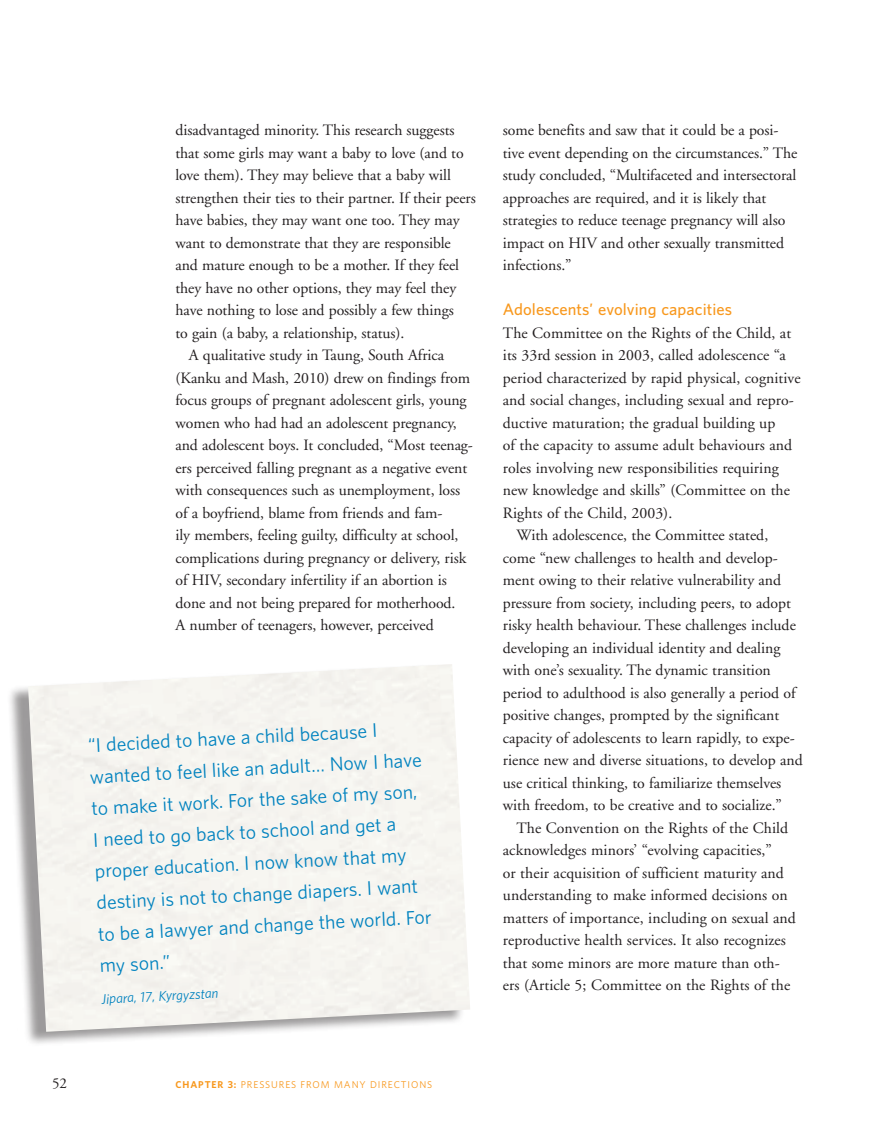
<style>
.page{position:relative;width:891px;height:1134px;background:#fff}
.page>*{position:absolute;margin:0;border:0;box-sizing:border-box;transform-origin:0 0}
.t1{font:18px/31.5px "UNFPA Text";color:#0082bf}
.t2{font:15.75px/22.5px "Adobe Garamond";letter-spacing:-.005em;color:#231f20}
.t3{font:600 15px "UNFPA";letter-spacing:.005em;color:#f8981d}
.t4{font:15px "Adobe Garamond";color:#231f20}
.t5{font:italic 12.75px "UNFPA Text";color:#0082bf}
.t6{font:9px "UNFPA Text";letter-spacing:.1em;color:#f8981d}
.s1{font-family:"UNFPA";font-weight:700}
</style>
<div class="page">
<div style="left:7px;top:663px;width:458px;height:384px;background:#231f20;opacity:.45"></div>
<img style="left:28px;top:664px;width:442px;height:368px">
<p class="t2" style="left:175px;top:119px;width:281px">disadvantaged minority. This research suggests</p>
<p class="t2" style="left:175px;top:142px;width:290px">that some girls may want a baby to love (and to</p>
<p class="t2" style="left:175px;top:164px;width:277px">love them). They may believe that a baby will</p>
<p class="t2" style="left:175px;top:187px;width:302px">strengthen their ties to their partner. If their peers</p>
<p class="t2" style="left:175px;top:209px;width:286px">have babies, they may want one too. They may</p>
<p class="t2" style="left:175px;top:232px;width:277px">want to demonstrate that they are responsible</p>
<p class="t2" style="left:175px;top:254px;width:285px">and mature enough to be a mother. If they feel</p>
<p class="t2" style="left:175px;top:277px;width:282px">they have no other options, they may feel they</p>
<p class="t2" style="left:175px;top:299px;width:280px">have nothing to lose and possibly a few things</p>
<p class="t2" style="left:175px;top:322px;width:230px">to gain (a baby, a relationship, status).</p>
<p class="t2" style="left:189px;top:344px;width:257px">A qualitative study in Taung, South Africa</p>
<p class="t2" style="left:175px;top:367px;width:296px">(Kanku and Mash, 2010) drew on findings from</p>
<p class="t2" style="left:175px;top:389px;width:293px">focus groups of pregnant adolescent girls, young</p>
<p class="t2" style="left:175px;top:412px;width:283px">women who had had an adolescent pregnancy,</p>
<p class="t2" style="left:175px;top:434px;width:299px">and adolescent boys. It concluded, “Most teenag-</p>
<p class="t2" style="left:175px;top:457px;width:293px">ers perceived falling pregnant as a negative event</p>
<p class="t2" style="left:175px;top:479px;width:286px">with consequences such as unemployment, loss</p>
<p class="t2" style="left:175px;top:502px;width:269px">of a boyfriend, blame from friends and fam-</p>
<p class="t2" style="left:175px;top:524px;width:285px">ily members, feeling guilty, difficulty at school,</p>
<p class="t2" style="left:175px;top:547px;width:292px">complications during pregnancy or delivery, risk</p>
<p class="t2" style="left:175px;top:569px;width:273px">of HIV, secondary infertility if an abortion is</p>
<p class="t2" style="left:175px;top:592px;width:281px">done and not being prepared for motherhood.</p>
<p class="t2" style="left:175px;top:615px;width:260px">A number of teenagers, however, perceived</p>
<p class="t1" style="left:87px;top:729px;width:335px;rotate:-3deg">“I decided to have a child because I wanted to feel like an adult… Now I have to make it work. For the sake of my son,<br>I need to go back to school and get a proper education. I now know that my destiny is not to change diapers. I want to be a lawyer and change the world. For my son.”</p>
<p class="t5" style="left:101px;top:991px;width:118px;rotate:-3deg">Jipara, 17, Kyrgyzstan</p>
<p class="t2" style="left:503px;top:119px;width:296px">some benefits and saw that it could be a posi&shy;tive event depending on the circumstances.” The study concluded, “Multifaceted and intersectoral approaches are required, and it is likely that strategies to reduce teenage pregnancy will also impact on HIV and other sexually transmitted infections.”</p>
<p class="t3" style="left:503px;top:299px;width:231px">Adolescents’ evolving capacities</p>
<p class="t2" style="left:503px;top:322px;width:290px">The Committee on the Rights of the Child, at</p>
<p class="t2" style="left:503px;top:344px;width:284px">its 33rd session in 2003, called adolescence “a</p>
<p class="t2" style="left:503px;top:367px;width:299px">period characterized by rapid physical, cognitive</p>
<p class="t2" style="left:503px;top:389px;width:293px">and social changes, including sexual and repro-</p>
<p class="t2" style="left:503px;top:412px;width:274px">ductive maturation; the gradual building up</p>
<p class="t2" style="left:503px;top:434px;width:291px">of the capacity to assume adult behaviours and</p>
<p class="t2" style="left:503px;top:457px;width:277px">roles involving new responsibilities requiring</p>
<p class="t2" style="left:503px;top:479px;width:289px">new knowledge and skills” (Committee on the</p>
<p class="t2" style="left:503px;top:502px;width:171px">Rights of the Child, 2003).</p>
<p class="t2" style="left:516px;top:524px;width:253px">With adolescence, the Committee stated,</p>
<p class="t2" style="left:503px;top:547px;width:276px">come “new challenges to health and develop-</p>
<p class="t2" style="left:503px;top:569px;width:280px">ment owing to their relative vulnerability and</p>
<p class="t2" style="left:503px;top:592px;width:290px">pressure from society, including peers, to adopt</p>
<p class="t2" style="left:503px;top:614px;width:295px">risky health behaviour. These challenges include</p>
<p class="t2" style="left:503px;top:637px;width:279px">developing an individual identity and dealing</p>
<p class="t2" style="left:503px;top:659px;width:270px">with one’s sexuality. The dynamic transition</p>
<p class="t2" style="left:503px;top:682px;width:294px">period to adulthood is also generally a period of</p>
<p class="t2" style="left:503px;top:704px;width:278px">positive changes, prompted by the significant</p>
<p class="t2" style="left:503px;top:727px;width:293px">capacity of adolescents to learn rapidly, to expe-</p>
<p class="t2" style="left:503px;top:749px;width:301px">rience new and diverse situations, to develop and</p>
<p class="t2" style="left:503px;top:772px;width:280px">use critical thinking, to familiarize themselves</p>
<p class="t2" style="left:503px;top:794px;width:281px">with freedom, to be creative and to socialize.”</p>
<p class="t2" style="left:516px;top:817px;width:273px">The Convention on the Rights of the Child</p>
<p class="t2" style="left:503px;top:839px;width:271px">acknowledges minors’ “evolving capacities,”</p>
<p class="t2" style="left:503px;top:862px;width:283px">or their acquisition of sufficient maturity and</p>
<p class="t2" style="left:503px;top:884px;width:286px">understanding to make informed decisions on</p>
<p class="t2" style="left:503px;top:907px;width:295px">matters of importance, including on sexual and</p>
<p class="t2" style="left:503px;top:929px;width:284px">reproductive health services. It also recognizes</p>
<p class="t2" style="left:503px;top:952px;width:278px">that some minors are more mature than oth-</p>
<p class="t2" style="left:503px;top:974px;width:289px">ers (Article 5; Committee on the Rights of the</p>
<p class="t4" style="left:52px;top:1075px;width:16px">52</p>
<p class="t6" style="left:176px;top:1078px;width:258px"><span class="s1">CHAPTER 3:</span> PRESSURES FROM MANY DIRECTIONS</p>
</div>
